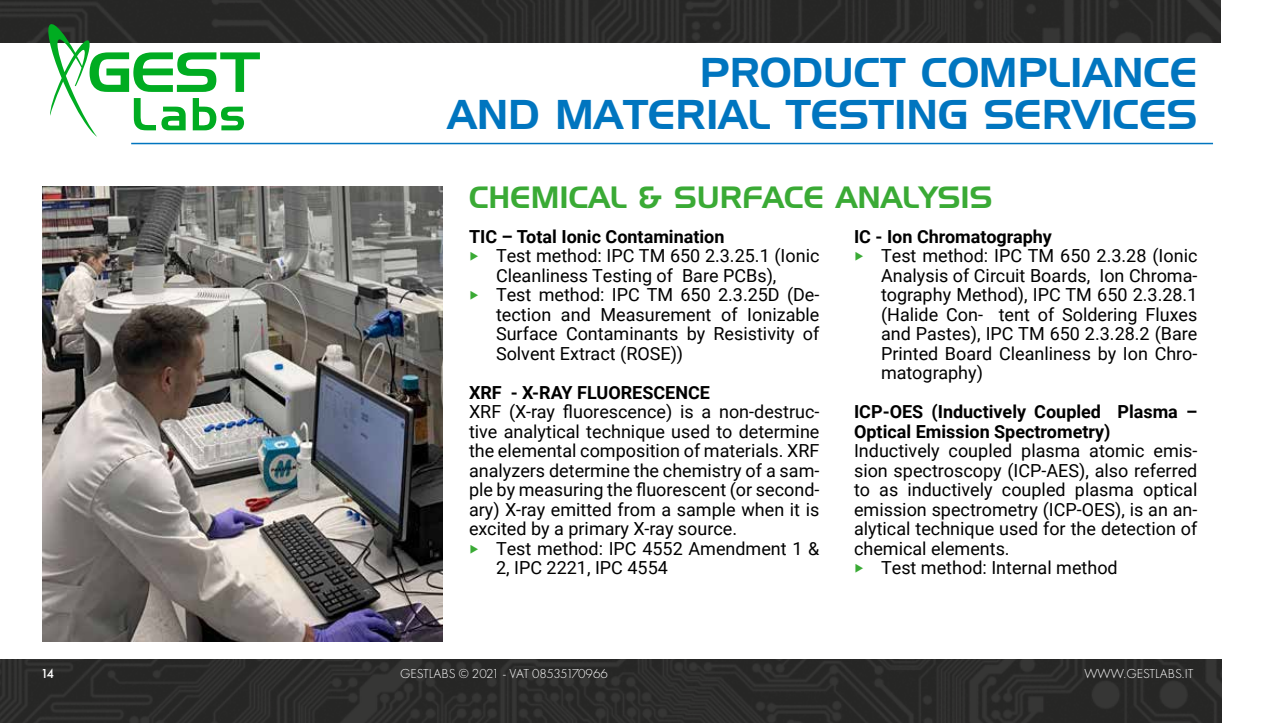
<style>
.page{position:relative;width:1263px;height:723px;background:#fff}
.page>*{position:absolute;margin:0;border:0;box-sizing:border-box;transform-origin:0 0}
.t1{font:40.5px/42px "Handel Gothic";color:#0075bf;text-align:right}
.t2{font:30px "Handel Gothic";color:#3aaa35}
.t3{font:18px/19.5px "Roboto";color:#000}
.t4{font:700 18px/19.5px "Roboto";color:#000}
.t5{font:300 13.5px "Futura PT";color:#fff}
.t6{font:500 13.5px "Futura PT";color:#fff}
.s1{color:#3aaa35}
</style>
<div class="page">
<img style="left:0;top:0;width:1221px;height:43px">
<img style="left:0;top:659px;width:1221px;height:64px">
<hr style="left:131px;top:143px;width:1082px;height:1px;background:#0075bf">
<svg style="left:45px;top:22px;width:215px;height:115px"></svg>
<img style="left:43px;top:186px;width:399px;height:455px">
<h1 class="t1" style="left:447px;top:54px;width:751px">PRODUCT COMPLIANCE<br>AND MATERIAL TESTING SERVICES</h1>
<h2 class="t2" style="left:469px;top:183px;width:525px">CHEMICAL &amp; SURFACE ANALYSIS</h2>
<p class="t4" style="left:469px;top:226px;width:257px">TIC – Total Ionic Contamination</p>
<p class="t3" style="left:469px;top:245px;width:352px"><span class="s1">‣</span> Test method: IPC TM 650 2.3.25.1 (Ionic</p>
<p class="t3" style="left:496px;top:265px;width:282px">Cleanliness Testing of Bare PCBs),</p>
<p class="t3" style="left:469px;top:284px;width:352px"><span class="s1">‣</span> Test method: IPC TM 650 2.3.25D (De-</p>
<p class="t3" style="left:496px;top:304px;width:325px">tection and Measurement of Ionizable</p>
<p class="t3" style="left:496px;top:323px;width:325px">Surface Contaminants by Resistivity of</p>
<p class="t3" style="left:496px;top:343px;width:189px">Solvent Extract (ROSE))</p>
<p class="t4" style="left:469px;top:382px;width:243px">XRF - X-RAY FLUORESCENCE</p>
<p class="t3" style="left:469px;top:401px;width:352px">XRF (X-ray fluorescence) is a non-destruc-</p>
<p class="t3" style="left:469px;top:421px;width:352px">tive analytical technique used to determine</p>
<p class="t3" style="left:469px;top:440px;width:352px">the elemental composition of materials. XRF</p>
<p class="t3" style="left:469px;top:460px;width:352px">analyzers determine the chemistry of a sam-</p>
<p class="t3" style="left:469px;top:479px;width:352px">ple by measuring the fluorescent (or second-</p>
<p class="t3" style="left:469px;top:499px;width:352px">ary) X-ray emitted from a sample when it is</p>
<p class="t3" style="left:469px;top:518px;width:270px">excited by a primary X-ray source.</p>
<p class="t3" style="left:469px;top:538px;width:352px"><span class="s1">‣</span> Test method: IPC 4552 Amendment 1 &amp;</p>
<p class="t3" style="left:496px;top:557px;width:173px">2, IPC 2221, IPC 4554</p>
<p class="t4" style="left:854px;top:226px;width:199px">IC - Ion Chromatography</p>
<p class="t3" style="left:854px;top:245px;width:345px"><span class="s1">‣</span> Test method: IPC TM 650 2.3.28 (Ionic</p>
<p class="t3" style="left:881px;top:265px;width:318px">Analysis of Circuit Boards, Ion Chroma-</p>
<p class="t3" style="left:881px;top:284px;width:318px">tography Method), IPC TM 650 2.3.28.1</p>
<p class="t3" style="left:881px;top:304px;width:318px">(Halide Con- tent of Soldering Fluxes</p>
<p class="t3" style="left:881px;top:323px;width:318px">and Pastes), IPC TM 650 2.3.28.2 (Bare</p>
<p class="t3" style="left:881px;top:343px;width:318px">Printed Board Cleanliness by Ion Chro-</p>
<p class="t3" style="left:881px;top:362px;width:103px">matography)</p>
<p class="t4" style="left:854px;top:401px;width:345px">ICP-OES (Inductively Coupled Plasma –<br>Optical Emission Spectrometry)</p>
<p class="t3" style="left:854px;top:440px;width:345px">Inductively coupled plasma atomic emis&shy;sion spectroscopy (ICP-AES), also referred to as inductively coupled plasma optical emission spectrometry (ICP-OES), is an an&shy;alytical technique used for the detection of chemical elements.<br><span class="s1">‣</span> Test method: Internal method</p>
<p class="t6" style="left:41px;top:665px;width:15px">14</p>
<p class="t5" style="left:400px;top:666px;width:209px">GESTLABS © 2021 - VAT 08535170966</p>
<p class="t5" style="left:1084px;top:666px;width:110px">WWW.GESTLABS.IT</p>
</div>
